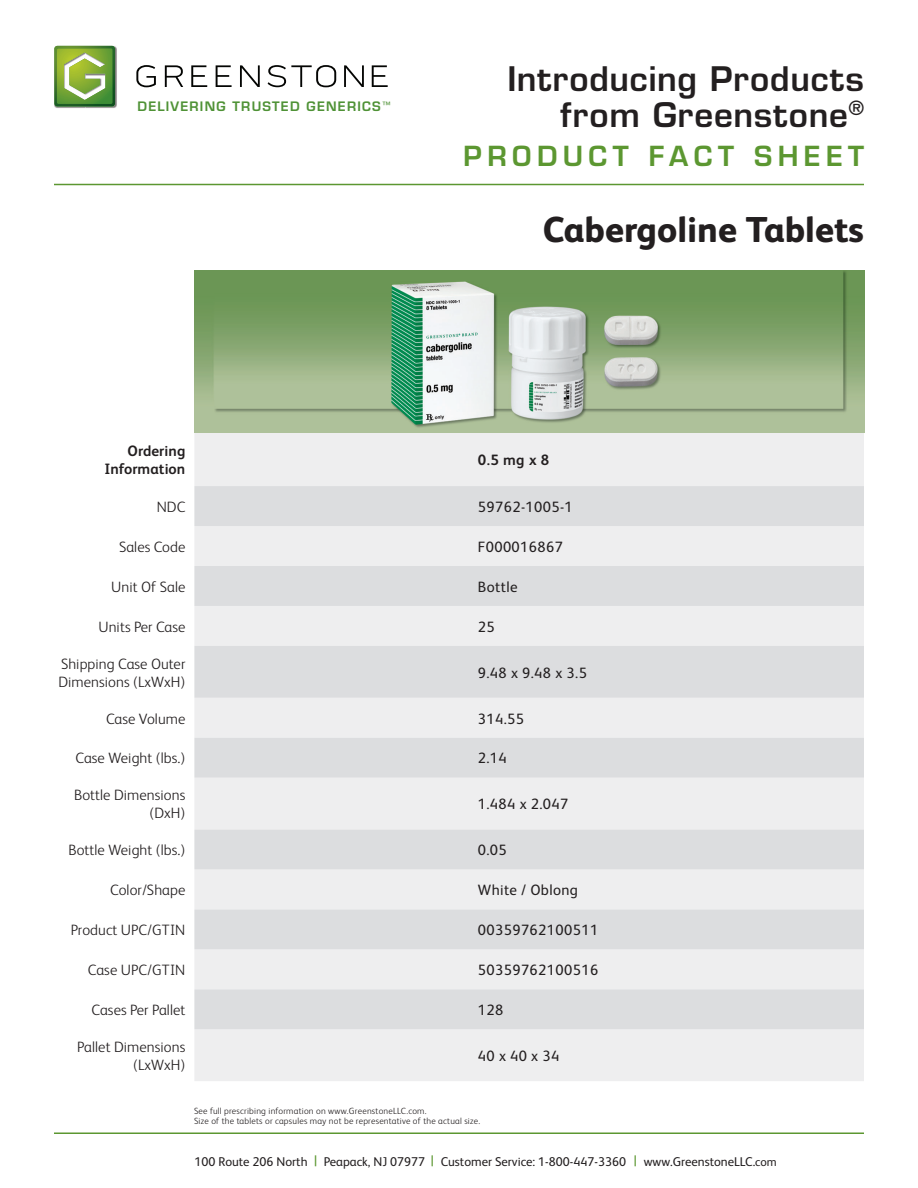
<style>
.page{position:relative;width:918px;height:1188px;background:#fff}
.page>*{position:absolute;margin:0;border:0;box-sizing:border-box;transform-origin:0 0}
.t1{font:800 36px "FS Albert";color:#231f20}
.t2{font:600 33px/36px "Eurostile LT Std";letter-spacing:.025em;color:#231f20;text-align:right}
.t3{font:600 27px "Eurostile LT Std";letter-spacing:.2em;color:#5c9731}
.t4{font:300 15px/18px "FS Albert";letter-spacing:.005em;color:#231f20;text-align:right}
.t5{font:15px "FS Albert";letter-spacing:.025em;color:#231f20}
.t6{font:700 15px/18px "FS Albert";letter-spacing:.005em;color:#231f20;text-align:right}
.t7{font:12.75px "FS Albert";color:#231f20}
.t8{font:600 12.75px "Eurostile LT Std";letter-spacing:.095em;color:#4f9236}
.t9{font:300 9px "FS Albert";letter-spacing:.025em;color:#231f20}
.s1{font-size:15px;color:#5c9731}
.s2{font-size:12px}
</style>
<div class="page">
<hr style="left:54px;top:184px;width:810px;height:1px;background:#5c9731">
<div style="left:194px;top:432px;width:670px;height:649px;background:#eeeeef"></div>
<svg style="left:194px;top:486px;width:670px;height:543px;background:#e4e5e6"></svg>
<hr style="left:54px;top:1132px;width:810px;height:2px;background:#5c9731">
<img style="left:194px;top:270px;width:670px;height:162px">
<img style="left:54px;top:45px;width:63px;height:63px">
<img style="left:54px;top:46px;width:61px;height:60px">
<img style="left:57px;top:48px;width:54px;height:54px">
<svg style="left:136px;top:65px;width:20px;height:22px"></svg>
<svg style="left:165px;top:65px;width:18px;height:22px"></svg>
<svg style="left:191px;top:65px;width:16px;height:22px"></svg>
<svg style="left:216px;top:65px;width:16px;height:22px"></svg>
<svg style="left:240px;top:65px;width:20px;height:22px"></svg>
<svg style="left:268px;top:65px;width:68px;height:22px"></svg>
<svg style="left:344px;top:65px;width:20px;height:22px"></svg>
<svg style="left:372px;top:65px;width:16px;height:22px"></svg>
<p class="t8" style="left:138px;top:98px;width:254px">DELIVERING TRUSTED GENERICS<sup>™</sup></p>
<p class="t2" style="left:507px;top:61px;width:358px">Introducing Products from Greenstone<sup>®</sup></p>
<p class="t3" style="left:463px;top:139px;width:402px">PRODUCT FACT SHEET</p>
<p class="t1" style="left:543px;top:204px;width:323px">Cabergoline Tablets</p>
<p class="t6" style="left:104px;top:441px;width:83px">Ordering<br>Information</p>
<p class="t6" style="left:478px;top:450px;width:73px">0.5 mg x 8</p>
<p class="t4" style="left:157px;top:497px;width:30px">NDC</p>
<p class="t5" style="left:478px;top:497px;width:96px">59762-1005-1</p>
<p class="t4" style="left:119px;top:537px;width:68px">Sales Code</p>
<p class="t5" style="left:478px;top:537px;width:87px">F000016867</p>
<p class="t4" style="left:111px;top:577px;width:76px">Unit Of Sale</p>
<p class="t5" style="left:478px;top:577px;width:41px">Bottle</p>
<p class="t4" style="left:98px;top:617px;width:88px">Units Per Case</p>
<p class="t5" style="left:478px;top:617px;width:18px">25</p>
<p class="t4" style="left:58px;top:654px;width:129px;text-align:left">Shipping Case Outer<br>Dimensions (LxWxH)</p>
<p class="t5" style="left:478px;top:663px;width:111px">9.48 x 9.48 x 3.5</p>
<p class="t4" style="left:106px;top:709px;width:81px">Case Volume</p>
<p class="t5" style="left:478px;top:708px;width:48px">314.55</p>
<p class="t4" style="left:76px;top:749px;width:111px">Case Weight (lbs.)</p>
<p class="t5" style="left:478px;top:748px;width:30px">2.14</p>
<p class="t4" style="left:74px;top:786px;width:113px">Bottle Dimensions (DxH)</p>
<p class="t5" style="left:478px;top:794px;width:92px">1.484 x 2.047</p>
<p class="t4" style="left:68px;top:840px;width:119px">Bottle Weight (lbs.)</p>
<p class="t5" style="left:478px;top:840px;width:30px">0.05</p>
<p class="t4" style="left:110px;top:880px;width:77px">Color/Shape</p>
<p class="t5" style="left:478px;top:880px;width:102px">White / Oblong</p>
<p class="t4" style="left:71px;top:920px;width:116px">Product UPC/GTIN</p>
<p class="t5" style="left:478px;top:920px;width:122px">00359762100511</p>
<p class="t4" style="left:88px;top:960px;width:99px">Case UPC/GTIN</p>
<p class="t5" style="left:478px;top:960px;width:122px">50359762100516</p>
<p class="t4" style="left:92px;top:1000px;width:95px">Cases Per Pallet</p>
<p class="t5" style="left:478px;top:1000px;width:27px">128</p>
<p class="t4" style="left:77px;top:1037px;width:110px">Pallet Dimensions (LxWxH)</p>
<p class="t5" style="left:478px;top:1046px;width:83px">40 x 40 x 34</p>
<p class="t9" style="left:194px;top:1105px;width:234px">See full prescribing information on www.GreenstoneLLC.com.</p>
<p class="t9" style="left:194px;top:1115px;width:288px">Size of the tablets or capsules may not be representative of the actual size.</p>
<p class="t7" style="left:195px;top:1154px;width:584px">100 Route 206 North <span class="s1">|</span> Peapack, NJ 07977 <span class="s1">|</span> Customer Service: 1-800-447-3360 <span class="s1">|</span> www.GreenstoneLLC.<span class="s2">com</span></p>
</div>
